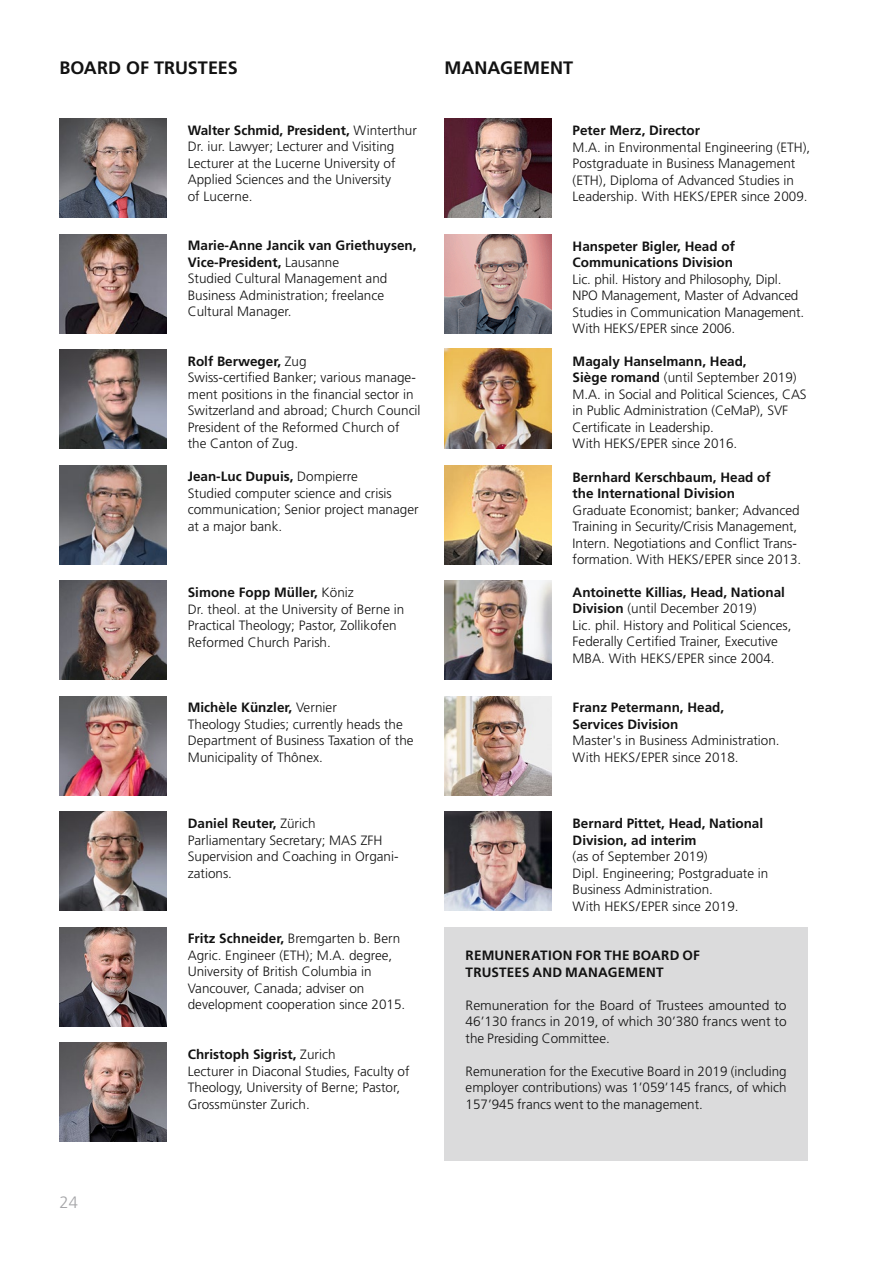
<style>
.page{position:relative;width:893px;height:1263px;background:#fff}
.page>*{position:absolute;margin:0;border:0;box-sizing:border-box;transform-origin:0 0}
.t1{font:700 18px "Frutiger LT";color:#121212}
.t2{font:300 16.5px "Frutiger LT";color:#a5a5a8}
.t3{font:300 13.5px/16.5px "Frutiger LT";color:#121212}
.t4{font:700 13.5px/16.5px "Frutiger LT";color:#121212}
.s1{font-weight:700}
</style>
<div class="page">
<div style="left:444px;top:927px;width:364px;height:234px;background:#dbdbdc"></div>
<img style="left:60px;top:119px;width:107px;height:99px">
<img style="left:60px;top:350px;width:107px;height:99px">
<img style="left:60px;top:581px;width:107px;height:99px">
<img style="left:60px;top:812px;width:107px;height:99px">
<img style="left:60px;top:1043px;width:107px;height:99px">
<img style="left:60px;top:234px;width:107px;height:99px">
<img style="left:60px;top:465px;width:107px;height:99px">
<img style="left:60px;top:696px;width:107px;height:99px">
<img style="left:60px;top:927px;width:107px;height:99px">
<img style="left:444px;top:119px;width:107px;height:99px">
<img style="left:444px;top:234px;width:107px;height:99px">
<img style="left:444px;top:465px;width:107px;height:99px">
<img style="left:444px;top:696px;width:107px;height:99px">
<img style="left:444px;top:812px;width:107px;height:99px">
<img style="left:444px;top:349px;width:107px;height:99px">
<img style="left:444px;top:581px;width:107px;height:99px">
<h1 class="t1" style="left:60px;top:57px;width:180px">BOARD OF TRUSTEES</h1>
<h1 class="t1" style="left:444px;top:57px;width:31px">Manag</h1>
<h1 class="t1" style="left:513px;top:57px;width:24px">Ement</h1>
<p class="t2" style="left:60px;top:1192px;width:20px">24</p>
<p class="t3" style="left:188px;top:122px;width:231px"><span class="s1">Walter Schmid, President,</span> Winterthur<br>Dr. iur. Lawyer; Lecturer and Visiting<br>Lecturer at the Lucerne University of<br>Applied Sciences and the University<br>of Lucerne.</p>
<p class="t3" style="left:188px;top:238px;width:230px"><span class="s1">Marie-Anne Jancik van Griethuysen,<br>Vice-President,</span> Lausanne<br>Studied Cultural Management and<br>Business Administration; freelance<br>Cultural Manager.</p>
<p class="t3" style="left:188px;top:353px;width:234px"><span class="s1">Rolf Berweger,</span> Zug<br>Swiss-certified Banker; various manage&shy;ment positions in the financial sector in<br>Switzerland and abroad; Church Council<br>President of the Reformed Church of the Canton of Zug.</p>
<p class="t3" style="left:188px;top:469px;width:232px"><span class="s1">Jean-Luc Dupuis,</span> Dompierre<br>Studied computer science and crisis communication; Senior project manager at a major bank.</p>
<p class="t3" style="left:188px;top:584px;width:218px"><span class="s1">Simone Fopp Müller,</span> Köniz<br>Dr. theol. at the University of Berne in<br>Practical Theology; Pastor, Zollikofen<br>Reformed Church Parish.</p>
<p class="t3" style="left:188px;top:700px;width:227px"><span class="s1">Michèle Künzler,</span> Vernier<br>Theology Studies; currently heads the<br>Department of Business Taxation of the<br>Municipality of Thônex.</p>
<p class="t3" style="left:188px;top:815px;width:212px"><span class="s1">Daniel Reuter,</span> Zürich<br>Parliamentary Secretary; MAS ZFH<br>Supervision and Coaching in Organi&shy;zations.</p>
<p class="t3" style="left:188px;top:931px;width:219px"><span class="s1">Fritz Schneider,</span> Bremgarten b. Bern Agric. Engineer (ETH); M.A. degree, University of British Columbia in Vancouver, Canada; adviser on development cooperation since 2015.</p>
<p class="t3" style="left:188px;top:1046px;width:223px"><span class="s1">Christoph Sigrist,</span> Zurich<br>Lecturer in Diaconal Studies, Faculty of<br>Theology, University of Berne; Pastor,<br>Grossmünster Zurich.</p>
<p class="t4" style="left:573px;top:122px;width:129px">Peter Merz, Director</p>
<p class="t3" style="left:573px;top:139px;width:239px">M.A. in Environmental Engineering (ETH), Postgraduate in Business Management (ETH), Diploma of Advanced Studies in Leadership. With HEKS/EPER since 2009.</p>
<p class="t4" style="left:573px;top:238px;width:164px">Hanspeter Bigler, Head of<br>Communications Division</p>
<p class="t3" style="left:573px;top:271px;width:233px">Lic. phil. History and Philosophy, Dipl.<br>NPO Management, Master of Advanced Studies in Communication Management.<br>With HEKS/EPER since 2006.</p>
<p class="t3" style="left:573px;top:353px;width:236px"><span class="s1">Magaly Hanselmann, Head,<br>Siège romand</span> (until September 2019)<br>M.A. in Social and Political Sciences, CAS in Public Administration (CeMaP), SVF Certificate in Leadership.<br>With HEKS/EPER since 2016.</p>
<p class="t4" style="left:573px;top:469px;width:200px">Bernhard Kerschbaum, Head of the International Division</p>
<p class="t3" style="left:573px;top:502px;width:230px">Graduate Economist; banker; Advanced Training in Security/Crisis Management, Intern. Negotiations and Conflict Trans&shy;formation. With HEKS/EPER since 2013.</p>
<p class="t3" style="left:573px;top:584px;width:220px"><span class="s1">Antoinette Killias, Head, National Division</span> (until December 2019)<br>Lic. phil. History and Political Sciences, Federally Certified Trainer, Executive MBA. With HEKS/EPER since 2004.</p>
<p class="t4" style="left:573px;top:699px;width:153px">Franz Petermann, Head,<br>Services Division</p>
<p class="t3" style="left:573px;top:733px;width:209px">Master's in Business Administration.<br>With HEKS/EPER since 2018.</p>
<p class="t4" style="left:573px;top:815px;width:192px">Bernard Pittet, Head, National<br>Division, ad interim</p>
<p class="t3" style="left:573px;top:848px;width:197px">(as of September 2019)<br>Dipl. Engineering; Postgraduate in<br>Business Administration.<br>With HEKS/EPER since 2019.</p>
<p class="t4" style="left:466px;top:947px;width:19px">Remuneration</p>
<p class="t4" style="left:575px;top:947px;width:10px">for</p>
<p class="t4" style="left:604px;top:947px;width:10px">the</p>
<p class="t4" style="left:632px;top:947px;width:19px">Board</p>
<p class="t4" style="left:682px;top:947px;width:10px">of</p>
<p class="t4" style="left:466px;top:964px;width:17px">Trustees</p>
<p class="t4" style="left:533px;top:964px;width:11px">and</p>
<p class="t4" style="left:565px;top:964px;width:24px">Management</p>
<p class="t3" style="left:466px;top:997px;width:323px;text-align:justify">Remuneration for the Board of Trustees amounted to 46’130 francs in 2019, of which 30’380 francs went to the Presiding Committee.</p>
<p class="t3" style="left:466px;top:1063px;width:323px;text-align:justify">Remuneration for the Executive Board in 2019 (including employer contributions) was 1’059’145 francs, of which 157’945 francs went to the management.</p>
</div>
